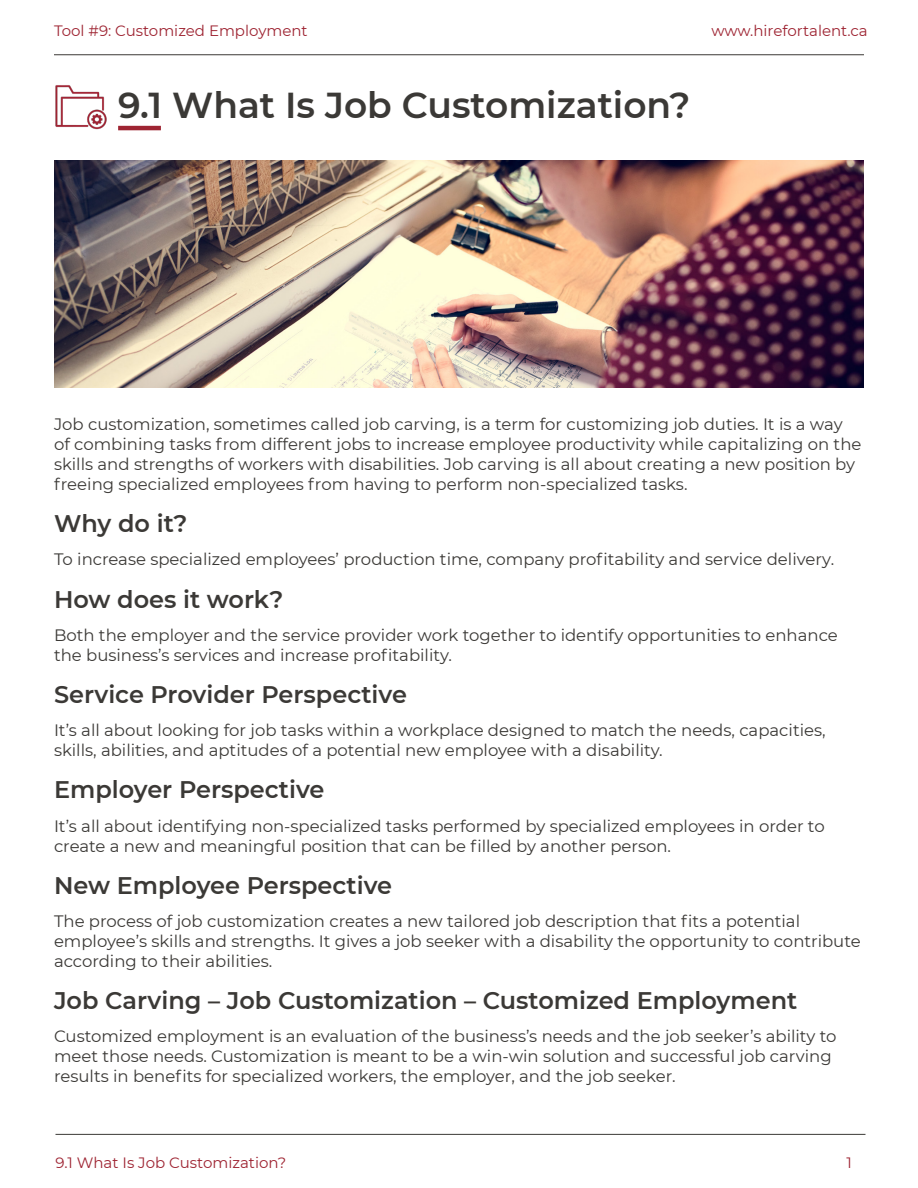
<style>
.page{position:relative;width:918px;height:1188px;background:#fff}
.page>*{position:absolute;margin:0;border:0;box-sizing:border-box;transform-origin:0 0}
.t1{font:600 36px "Montserrat";color:#3b3936}
.t2{font:600 24px "Montserrat";color:#3b3936}
.t3{font:16.5px/19.8px "Montserrat";color:#3b3936}
.t4{font:15px "Montserrat";color:#9e2432}
</style>
<div class="page">
<hr style="left:56px;top:1134px;width:810px;height:1px;background:#3b3936">
<hr style="left:54px;top:54px;width:810px;height:1px;background:#3b3936">
<img style="left:55px;top:85px;width:52px;height:45px">
<hr style="left:118px;top:126px;width:43px;height:4px;background:#9e2432">
<img style="left:54px;top:161px;width:810px;height:227px">
<p class="t4" style="left:54px;top:20px;width:255px">Tool #9: Customized Employment</p>
<p class="t4" style="left:711px;top:20px;width:158px">www.hirefortalent.ca</p>
<h1 class="t1" style="left:118px;top:80px;width:574px">9.1 What Is Job Customization?</h1>
<p class="t3" style="left:54px;top:414px;width:809px">Job customization, sometimes called job carving, is a term for customizing job duties. It is a way of combining tasks from different jobs to increase employee productivity while capitalizing on the skills and strengths of workers with disabilities. Job carving is all about creating a new position by freeing specialized employees from having to perform non-specialized tasks.</p>
<h2 class="t2" style="left:54px;top:507px;width:135px">Why do it?</h2>
<p class="t3" style="left:54px;top:549px;width:782px">To increase specialized employees’ production time, company profitability and service delivery.</p>
<h2 class="t2" style="left:54px;top:582px;width:231px">How does it work?</h2>
<p class="t3" style="left:54px;top:625px;width:785px">Both the employer and the service provider work together to identify opportunities to enhance the business’s services and increase profitability.</p>
<h2 class="t2" style="left:54px;top:678px;width:355px">Service Provider Perspective</h2>
<p class="t3" style="left:54px;top:720px;width:773px">It’s all about looking for job tasks within a workplace designed to match the needs, capacities, skills, abilities, and aptitudes of a potential new employee with a disability.</p>
<h2 class="t2" style="left:54px;top:773px;width:272px">Employer Perspective</h2>
<p class="t3" style="left:54px;top:815px;width:772px">It’s all about identifying non-specialized tasks performed by specialized employees in order to create a new and meaningful position that can be filled by another person.</p>
<h2 class="t2" style="left:54px;top:868px;width:340px">New Employee Perspective</h2>
<p class="t3" style="left:54px;top:911px;width:808px">The process of job customization creates a new tailored job description that fits a potential employee’s skills and strengths. It gives a job seeker with a disability the opportunity to contribute according to their abilities.</p>
<h2 class="t2" style="left:54px;top:984px;width:745px">Job Carving – Job Customization – Customized Employment</h2>
<p class="t3" style="left:54px;top:1026px;width:784px">Customized employment is an evaluation of the business’s needs and the job seeker’s ability to meet those needs. Customization is meant to be a win-win solution and successful job carving results in benefits for specialized workers, the employer, and the job seeker.</p>
<p class="t4" style="left:56px;top:1152px;width:232px">9.1 What Is Job Customization?</p>
<p class="t4" style="left:847px;top:1152px;width:7px">1</p>
</div>
